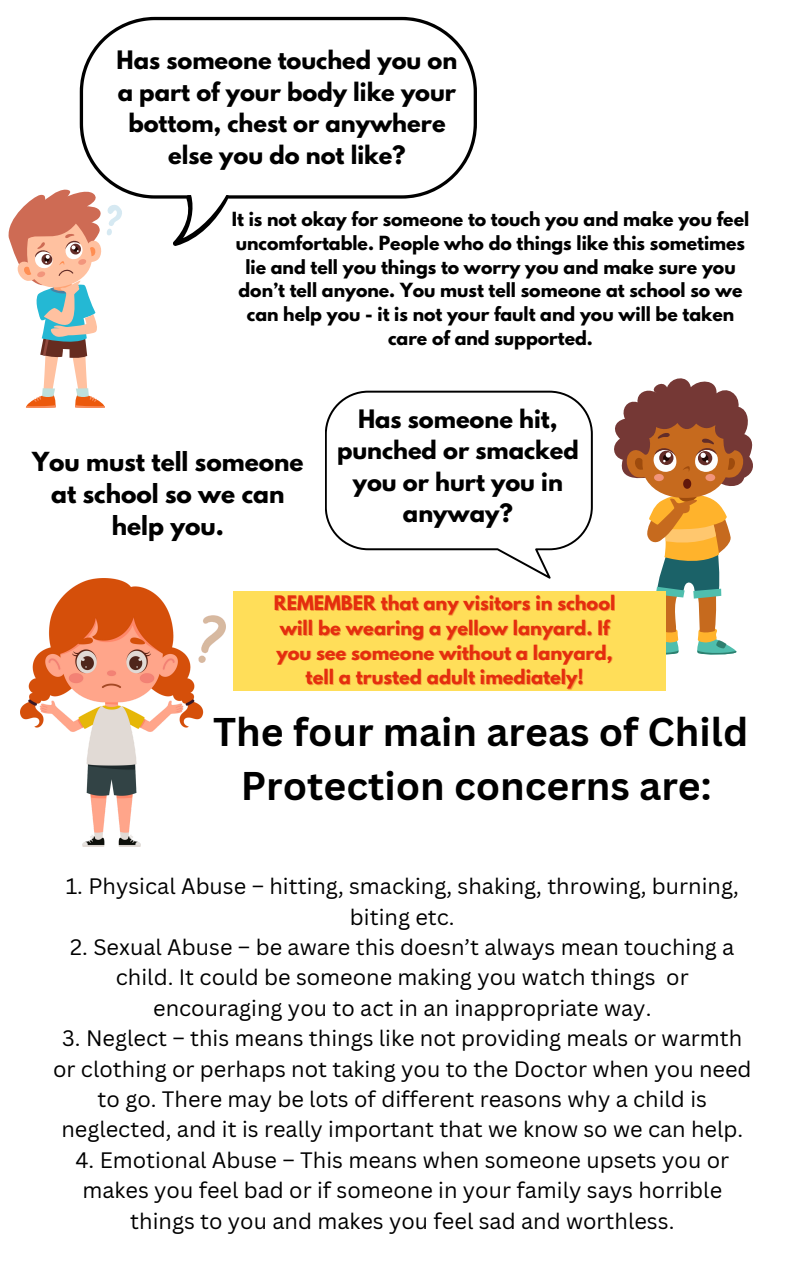
<style>
.page{position:relative;width:794px;height:1266px;background:#fff}
.page>*{position:absolute;margin:0;border:0;box-sizing:border-box;transform-origin:0 0}
.t1{font:700 39px/54.6px "Canva Sans";color:#000;text-align:center}
.t2{font:700 23.25px/32.1px "League Spartan";color:#000;text-align:center}
.t3{font:700 22.5px/31.5px "League Spartan";color:#000;text-align:center}
.t4{font:21.75px/30.4px "Canva Sans";color:#000;text-align:center}
.t5{font:700 17.77px/24.8px "League Spartan";color:#e42e0e;text-align:center}
.t6{font:700 17.25px/23.6px "League Spartan";color:#000;text-align:center}
</style>
<div class="page">
<svg style="left:8px;top:189px;width:97px;height:219px"></svg>
<svg style="left:610px;top:378px;width:143px;height:277px"></svg>
<svg style="left:80px;top:17px;width:396px;height:229px"></svg>
<svg style="left:325px;top:391px;width:267px;height:188px"></svg>
<img style="left:20px;top:578px;width:205px;height:268px">
<div style="left:233px;top:592px;width:432px;height:99px;background:#ffde59"></div>
<p class="t3" style="left:117px;top:47px;width:342px;text-align:left">Has someone touched you on a part of your body like your</p>
<p class="t3" style="left:128px;top:110px;width:318px">bottom, chest or anywhere else you do not like?</p>
<p class="t6" style="left:232px;top:210px;width:518px">It is not okay for someone to touch you and make you feel</p>
<p class="t6" style="left:236px;top:233px;width:510px">uncomfortable. People who do things like this sometimes lie and tell you things to worry you and make sure you don’t tell anyone. You must tell someone at school so we can help you - it is not your fault and you will be taken care of and supported.</p>
<p class="t2" style="left:32px;top:448px;width:273px">You must tell someone at school so we can help you.</p>
<p class="t3" style="left:337px;top:406px;width:243px">Has someone hit, punched or smacked you or hurt you in anyway?</p>
<p class="t5" style="left:274px;top:593px;width:343px">REMEMBER that any visitors in school will be wearing a yellow lanyard. If you see someone without a lanyard, tell a trusted adult imediately!</p>
<p class="t1" style="left:213px;top:703px;width:536px">The four main areas of Child<br>Protection concerns are:</p>
<p class="t4" style="left:66px;top:870px;width:674px">1. Physical Abuse – hitting, smacking, shaking, throwing, burning, biting etc.</p>
<p class="t4" style="left:70px;top:931px;width:665px">2. Sexual Abuse – be aware this doesn’t always mean touching a child. It could be someone making you watch things or encouraging you to act in an inappropriate way.</p>
<p class="t4" style="left:53px;top:1022px;width:699px">3. Neglect – this means things like not providing meals or warmth or clothing or perhaps not taking you to the Doctor when you need to go. There may be lots of different reasons why a child is neglected, and it is really important that we know so we can help.</p>
<p class="t4" style="left:75px;top:1144px;width:655px">4. Emotional Abuse – This means when someone upsets you or makes you feel bad or if someone in your family says horrible things to you and makes you feel sad and worthless.</p>
</div>
